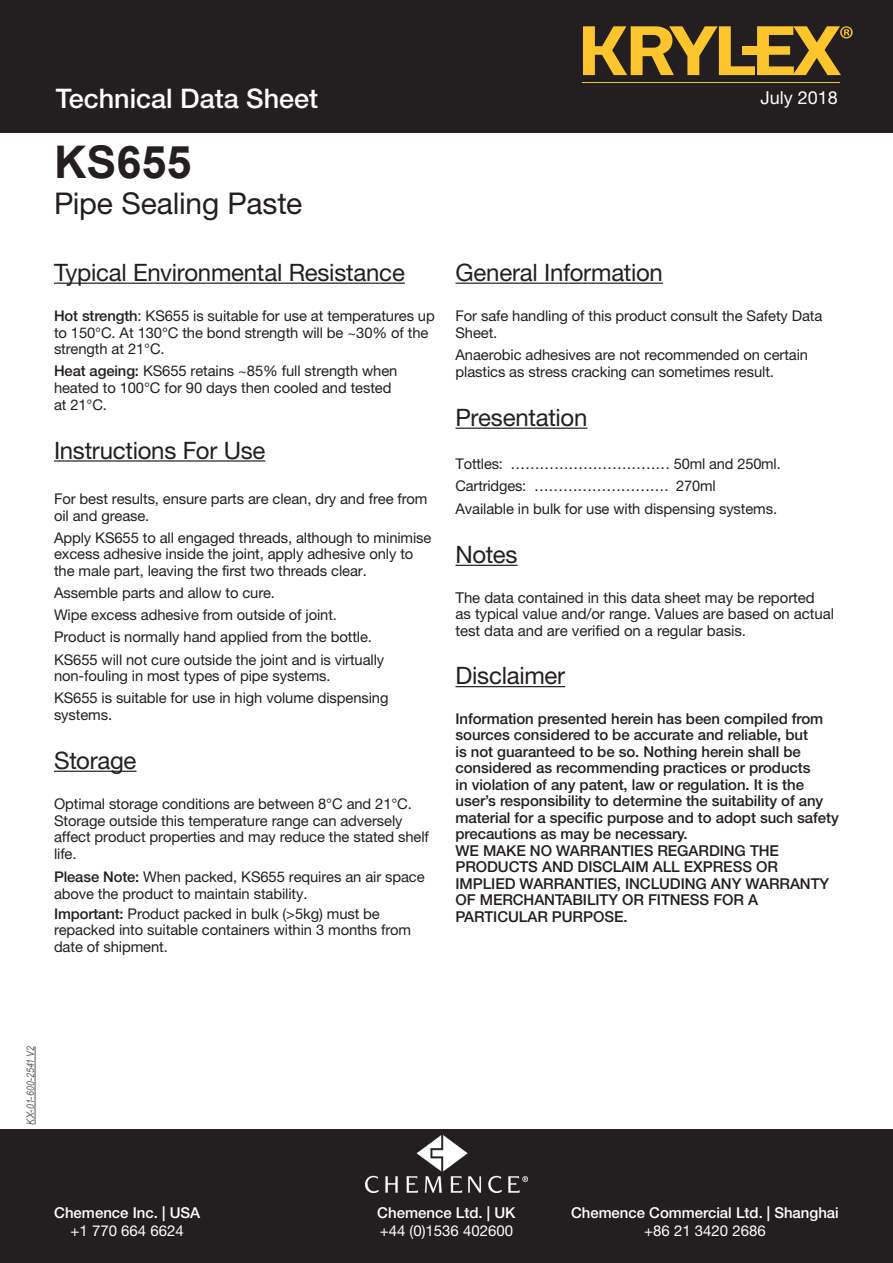
<style>
.page{position:relative;width:893px;height:1263px;background:#fff}
.page>*{position:absolute;margin:0;border:0;box-sizing:border-box;transform-origin:0 0}
.t1{font:700 45px "Arial";color:#231f20}
.t2{font:30px "Helvetica Neue LT Pro";letter-spacing:-.005em;color:#231f20}
.t3{font:500 27px "Helvetica Neue LT Pro";color:#fff}
.Column{font:24px "Helvetica Neue LT Pro";letter-spacing:-.01em;color:#231f20}
.t4{font:18px "Helvetica Neue LT Pro";color:#fff}
.Column-2{font:500 15px/16.5px "Helvetica Neue LT Pro";letter-spacing:-.005em;color:#231f20}
.Column-3{font:15px/16.5px "Helvetica Neue LT Pro";letter-spacing:-.005em;color:#231f20}
.t5{font:500 15px/18px "Helvetica Neue LT Pro";color:#fff;text-align:center}
.t6{font:15px/18px "Helvetica Neue LT Pro";color:#fff}
.Column-4{font:14.85px/16.6px "Helvetica Neue LT Pro";letter-spacing:-.005em;color:#231f20}
.Column-5{font:italic 10.5px "Arial Narrow";letter-spacing:-.005em;color:#57585a}
.s1{font-weight:500}
.s2{font-weight:400}
</style>
<div class="page">
<div style="left:0;top:0;width:893px;height:132px;background:#231f20"></div>
<svg style="left:583px;top:26px;width:270px;height:49px"></svg>
<div style="left:743px;top:46px;width:18px;height:9px;background:#ffc52d"></div>
<hr style="left:583px;top:83px;width:257px;height:1px;background:#ffc52d">
<hr style="left:455px;top:283px;width:208px;height:1px;background:#231f20">
<hr style="left:455px;top:428px;width:132px;height:1px;background:#231f20">
<hr style="left:455px;top:565px;width:63px;height:1px;background:#231f20">
<hr style="left:455px;top:686px;width:110px;height:1px;background:#231f20">
<div style="left:0;top:1130px;width:893px;height:133px;background:#231f20"></div>
<img style="left:365px;top:1136px;width:162px;height:56px">
<hr style="left:54px;top:283px;width:351px;height:1px;background:#231f20">
<hr style="left:54px;top:460px;width:211px;height:2px;background:#231f20">
<hr style="left:54px;top:771px;width:83px;height:1px;background:#231f20">
<hr style="left:35px;top:1046px;width:1px;height:78px;background:#57585a">
<p class="t3" style="left:56px;top:82px;width:264px">Technical Data Sheet</p>
<p class="t1" style="left:54px;top:132px;width:139px">KS655</p>
<p class="t2" style="left:54px;top:186px;width:250px">Pipe Sealing Paste</p>
<p class="Column" style="left:54px;top:258px;width:352px">Typical Environmental Resistance</p>
<p class="Column-4" style="left:54px;top:307px;width:382px"><span class="s1">Hot strength</span>: KS655 is suitable for use at temperatures up to 150°C. At 130°C the bond strength will be ~30% of the strength at 21°C.</p>
<p class="Column-4" style="left:54px;top:362px;width:345px"><span class="s1">Heat ageing:</span> KS655 retains ~85% full strength when heated to 100°C for 90 days then cooled and tested at 21°C.</p>
<p class="Column" style="left:54px;top:436px;width:213px">Instructions For Use</p>
<p class="Column-4" style="left:54px;top:490px;width:375px">For best results, ensure parts are clean, dry and free from oil and grease.</p>
<p class="Column-4" style="left:54px;top:529px;width:379px">Apply KS655 to all engaged threads, although to minimise excess adhesive inside the joint, apply adhesive only to the male part, leaving the first two threads clear.</p>
<p class="Column-4" style="left:54px;top:584px;width:223px">Assemble parts and allow to cure.</p>
<p class="Column-4" style="left:54px;top:606px;width:284px">Wipe excess adhesive from outside of joint.</p>
<p class="Column-4" style="left:54px;top:629px;width:319px">Product is normally hand applied from the bottle.</p>
<p class="Column-4" style="left:54px;top:651px;width:332px">KS655 will not cure outside the joint and is virtually non-fouling in most types of pipe systems.</p>
<p class="Column-4" style="left:54px;top:689px;width:336px">KS655 is suitable for use in high volume dispensing systems.</p>
<p class="Column" style="left:54px;top:746px;width:84px">Storage</p>
<p class="Column-4" style="left:54px;top:795px;width:376px">Optimal storage conditions are between 8°C and 21°C.<br>Storage outside this temperature range can adversely affect product properties and may reduce the stated shelf life.</p>
<p class="Column-4" style="left:54px;top:868px;width:372px"><span class="s1">Please Note:</span> When packed, KS655 requires an air space above the product to maintain stability.</p>
<p class="Column-4" style="left:54px;top:905px;width:359px"><span class="s1">Important:</span> Product packed in bulk (&gt;5kg) must be repacked into suitable containers within 3 months from date of shipment.</p>
<p class="t4" style="left:760px;top:87px;width:79px">July 2018</p>
<p class="Column" style="left:455px;top:258px;width:209px">General Information</p>
<p class="Column-4" style="left:455px;top:307px;width:368px">For safe handling of this product consult the Safety Data<br>Sheet.</p>
<p class="Column-4" style="left:455px;top:346px;width:354px">Anaerobic adhesives are not recommended on certain plastics as stress cracking can sometimes result.</p>
<p class="Column" style="left:455px;top:403px;width:133px">Presentation</p>
<p class="Column-4" style="left:455px;top:455px;width:327px">Tottles: …………………………… 50ml and 250ml.</p>
<p class="Column-4" style="left:455px;top:477px;width:262px">Cartridges: ………………………. 270ml</p>
<p class="Column-4" style="left:455px;top:500px;width:323px">Available in bulk for use with dispensing systems.</p>
<p class="Column" style="left:455px;top:540px;width:64px">Notes</p>
<p class="Column-3" style="left:455px;top:589px;width:380px">The data contained in this data sheet may be reported<br>as typical value and/or range. Values are based on actual test data and are verified on a regular basis.</p>
<p class="Column" style="left:455px;top:661px;width:111px">Disclaimer</p>
<p class="Column-2" style="left:455px;top:710px;width:385px">Information presented herein has been compiled from sources considered to be accurate and reliable, but<br>is not guaranteed to be so. Nothing herein shall be considered as recommending practices or products<br>in violation of any patent, law or regulation. It is the user’s responsibility to determine the suitability of any material for a specific purpose and to adopt such safety precautions as may be necessary.<br>WE MAKE NO WARRANTIES REGARDING THE PRODUCTS AND DISCLAIM ALL EXPRESS OR IMPLIED WARRANTIES, INCLUDING ANY WARRANTY OF MERCHANTABILITY OR FITNESS FOR A PARTICULAR PURPOSE.</p>
<p class="Column-5" style="left:24px;top:1124px;width:80px;rotate:-90deg">KX-01-600-2541 V2</p>
<p class="t5" style="left:54px;top:1204px;width:148px">Chemence Inc. | USA <span class="s2">+1 770 664 6624</span></p>
<p class="t6" style="left:377px;top:1204px;width:140px"><span class="s1">Chemence Ltd. | UK </span>+44 (0)1536 402600</p>
<p class="t5" style="left:571px;top:1204px;width:269px">Chemence Commercial Ltd. | Shanghai <span class="s2">+86 21 3420 2686</span></p>
</div>
